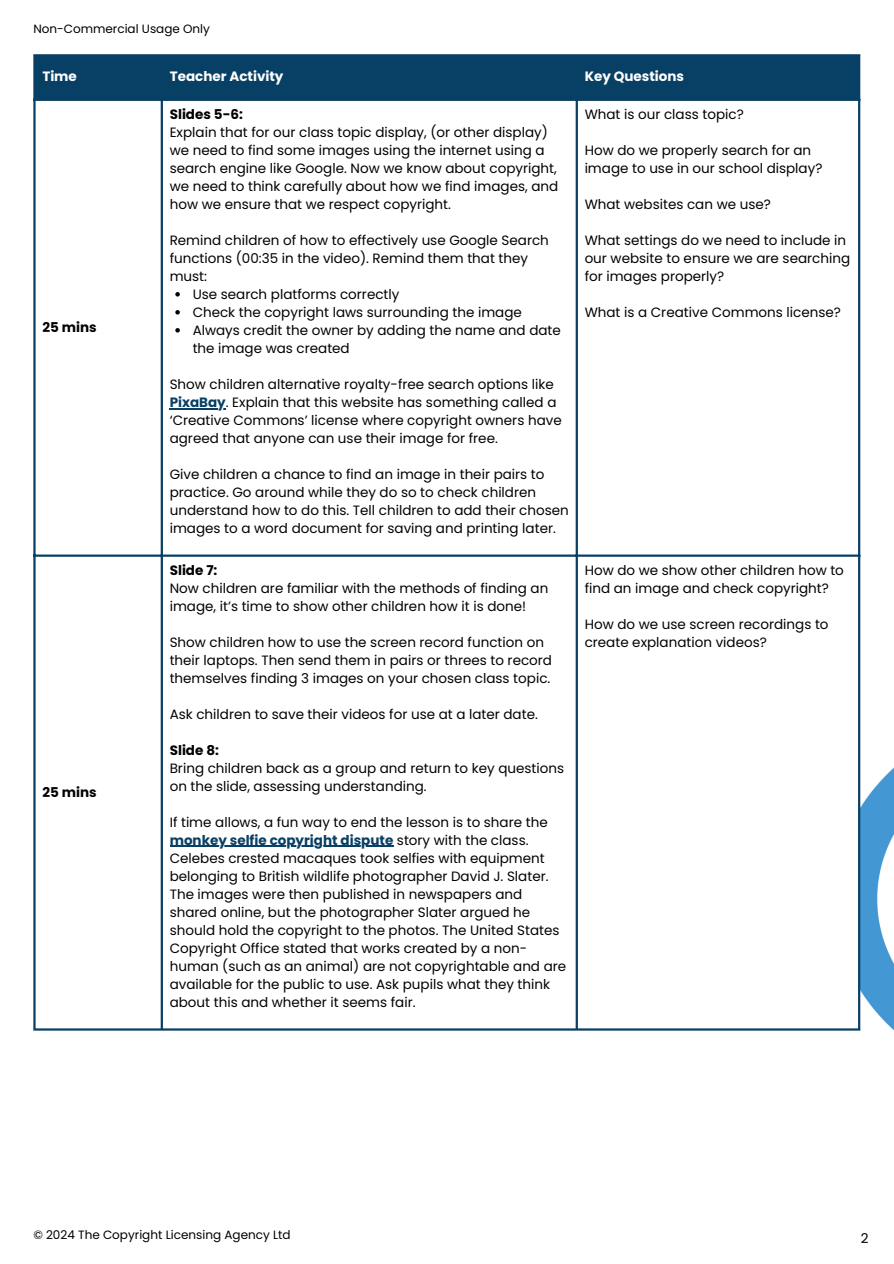
<style>
.page{position:relative;width:894px;height:1264px;background:#fff}
.page>*{position:absolute;margin:0;border:0;box-sizing:border-box;transform-origin:0 0}
.t1{font:13.5px/18px "Poppins";color:#020202}
.t2{font:700 13.5px "Poppins";color:#020202}
.t3{font:700 13.5px "Poppins";color:#fff}
.t4{font:13.5px "Poppins";color:#000}
.t5{font:12px "Poppins";color:#000}
.s1{font-weight:700;color:#083f64}
</style>
<div class="page">
<img style="left:860px;top:767px;width:33px;height:263px">
<div style="left:36px;top:56px;width:821px;height:43px;background:#083f64"></div>
<svg style="left:175px;top:292px;width:5px;height:4px"></svg>
<svg style="left:175px;top:310px;width:5px;height:4px"></svg>
<svg style="left:175px;top:328px;width:5px;height:4px"></svg>
<hr style="left:170px;top:408px;width:56px;height:1px;background:#083f64">
<hr style="left:170px;top:845px;width:223px;height:2px;background:#083f64">
<hr style="left:33px;top:56px;width:3px;height:972px;background:#083f64">
<hr style="left:161px;top:56px;width:2px;height:972px;background:#083f64">
<hr style="left:575px;top:56px;width:2px;height:972px;background:#083f64">
<hr style="left:857px;top:56px;width:3px;height:972px;background:#083f64">
<hr style="left:33px;top:54px;width:827px;height:2px;background:#083f64">
<hr style="left:33px;top:99px;width:827px;height:2px;background:#083f64">
<hr style="left:33px;top:554px;width:827px;height:3px;background:#083f64">
<hr style="left:33px;top:1028px;width:827px;height:2px;background:#083f64">
<p class="t5" style="left:33px;top:20px;width:178px">Non-Commercial Usage Only</p>
<p class="t3" style="left:42px;top:67px;width:36px">Time</p>
<p class="t3" style="left:170px;top:67px;width:115px">Teacher Activity</p>
<p class="t3" style="left:584px;top:67px;width:101px">Key Questions</p>
<p class="t2" style="left:42px;top:317px;width:56px">25 mins</p>
<p class="t2" style="left:42px;top:782px;width:56px">25 mins</p>
<p class="t2" style="left:170px;top:104px;width:75px">Slides 5-6:</p>
<p class="t1" style="left:170px;top:123px;width:390px">Explain that for our class topic display, (or other display) we need to find some images using the internet using a search engine like Google. Now we know about copyright, we need to think carefully about how we find images, and how we ensure that we respect copyright.</p>
<p class="t1" style="left:170px;top:231px;width:380px">Remind children of how to effectively use Google Search functions (00:35 in the video). Remind them that they must:</p>
<p class="t1" style="left:193px;top:285px;width:208px">Use search platforms correctly</p>
<p class="t1" style="left:193px;top:303px;width:330px">Check the copyright laws surrounding the image</p>
<p class="t1" style="left:193px;top:321px;width:369px">Always credit the owner by adding the name and date the image was created</p>
<p class="t1" style="left:170px;top:375px;width:385px">Show children alternative royalty-free search options like</p>
<p class="t1" style="left:170px;top:393px;width:393px"><span class="s1">PixaBay</span>. Explain that this website has something called a ‘Creative Commons’ license where copyright owners have agreed that anyone can use their image for free.</p>
<p class="t1" style="left:170px;top:465px;width:400px">Give children a chance to find an image in their pairs to practice. Go around while they do so to check children understand how to do this. Tell children to add their chosen images to a word document for saving and printing later.</p>
<p class="t2" style="left:170px;top:560px;width:49px">Slide 7:</p>
<p class="t1" style="left:170px;top:579px;width:380px">Now children are familiar with the methods of finding an image, it’s time to show other children how it is done!</p>
<p class="t1" style="left:170px;top:633px;width:384px">Show children how to use the screen record function on their laptops. Then send them in pairs or threes to record themselves finding 3 images on your chosen class topic.</p>
<p class="t1" style="left:170px;top:705px;width:369px">Ask children to save their videos for use at a later date.</p>
<p class="t2" style="left:170px;top:740px;width:51px">Slide 8:</p>
<p class="t1" style="left:170px;top:759px;width:396px">Bring children back as a group and return to key questions on the slide, assessing understanding.</p>
<p class="t1" style="left:170px;top:813px;width:379px">If time allows, a fun way to end the lesson is to share the</p>
<p class="t1" style="left:170px;top:831px;width:398px"><span class="s1">monkey selfie copyright dispute</span> story with the class.<br>Celebes crested macaques took selfies with equipment belonging to British wildlife photographer David J. Slater.<br>The images were then published in newspapers and shared online, but the photographer Slater argued he should hold the copyright to the photos. The United States Copyright Office stated that works created by a non&shy;human (such as an animal) are not copyrightable and are available for the public to use. Ask pupils what they think about this and whether it seems fair.</p>
<p class="t1" style="left:584px;top:105px;width:160px">What is our class topic?</p>
<p class="t1" style="left:584px;top:141px;width:239px">How do we properly search for an image to use in our school display?</p>
<p class="t1" style="left:584px;top:195px;width:188px">What websites can we use?</p>
<p class="t1" style="left:584px;top:231px;width:267px">What settings do we need to include in our website to ensure we are searching for images properly?</p>
<p class="t1" style="left:584px;top:303px;width:258px">What is a Creative Commons license?</p>
<p class="t1" style="left:584px;top:561px;width:261px">How do we show other children how to find an image and check copyright?</p>
<p class="t1" style="left:584px;top:615px;width:245px">How do we use screen recordings to create explanation videos?</p>
<p class="t5" style="left:33px;top:1226px;width:259px">© 2024 The Copyright Licensing Agency Ltd</p>
<h1 class="t4" style="left:860px;top:1229px;width:9px">2</h1>
</div>
